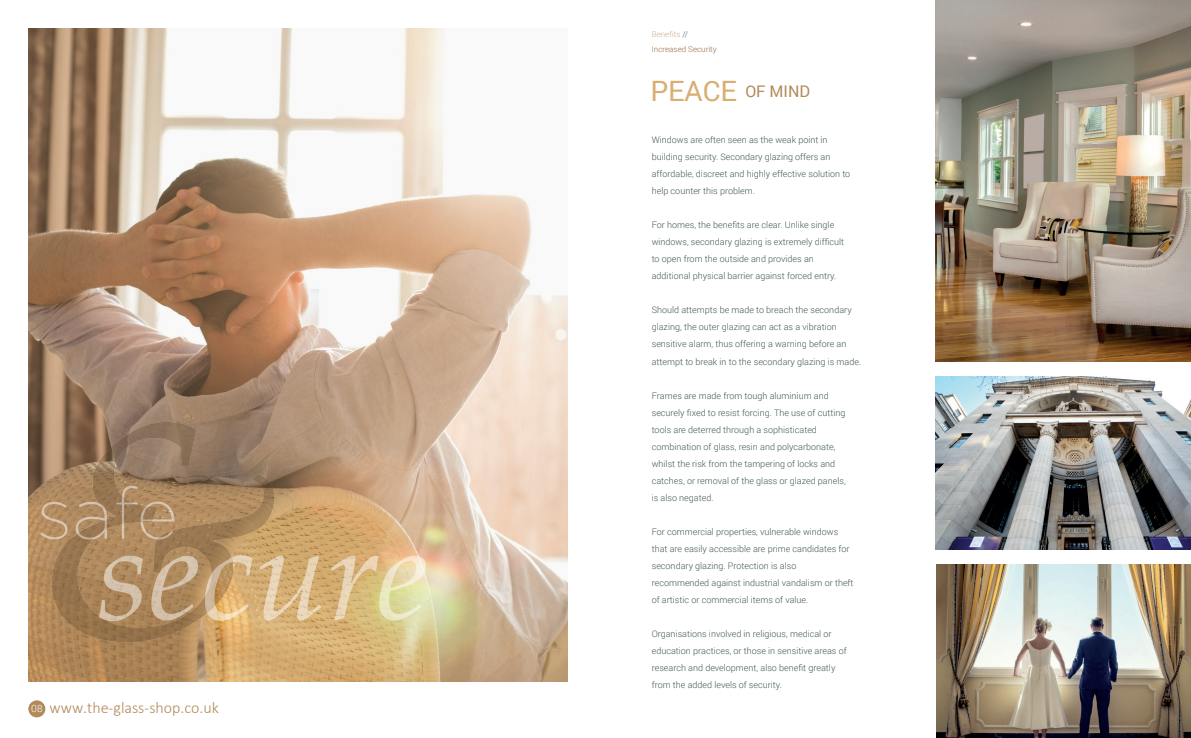
<style>
.page{position:relative;width:1191px;height:738px;background:#fff}
.page>*{position:absolute;margin:0;border:0;box-sizing:border-box;transform-origin:0 0}
.t1{font:300 16px "Calibri";color:#b28a5a}
.t2{font:16px "Roboto";color:#b28a5a}
.t3{font:300 9px/17px "Roboto";color:#435758}
.t4{font:300 8px/15px "Roboto";color:#996d48}
.s1{font-family:"Roboto";font-size:10px;color:#fff}
.s2{color:#ceae91}
.s3{color:#435758}
.s4{font-size:28px;color:#d8ae71}
</style>
<div class="page">
<div style="left:28px;top:699px;width:17px;height:17px;background:#b28a5a;border-radius:50%"></div>
<img style="left:28px;top:28px;width:539px;height:652px">
<img style="left:40px;top:422px;width:385px;height:219px">
<img style="left:936px;top:564px;width:255px;height:173px">
<img style="left:935px;top:0;width:256px;height:361px">
<img style="left:935px;top:376px;width:256px;height:173px">
<h1 class="t1" style="left:31px;top:697px;width:189px"><span class="s1">08</span> www.the-glass-shop.co.uk</h1>
<p class="t4" style="left:652px;top:26px;width:67px"><span class="s2">Benefits</span> <span class="s3">//<br></span>Increased Security</p>
<h1 class="t2" style="left:650px;top:80px;width:161px"><span class="s4">PEACE</span> OF MIND</h1>
<p class="t3" style="left:652px;top:131px;width:200px">Windows are often seen as the weak point in building security. Secondary glazing offers an affordable, discreet and highly effective solution to help counter this problem.</p>
<p class="t3" style="left:652px;top:216px;width:194px">For homes, the benefits are clear. Unlike single windows, secondary glazing is extremely difficult to open from the outside and provides an additional physical barrier against forced entry.</p>
<p class="t3" style="left:652px;top:301px;width:211px">Should attempts be made to breach the secondary glazing, the outer glazing can act as a vibration sensitive alarm, thus offering a warning before an attempt to break in to the secondary glazing is made.</p>
<p class="t3" style="left:652px;top:386px;width:195px">Frames are made from tough aluminium and securely fixed to resist forcing. The use of cutting tools are deterred through a sophisticated combination of glass, resin and polycarbonate, whilst the risk from the tampering of locks and catches, or removal of the glass or glazed panels, is also negated.</p>
<p class="t3" style="left:652px;top:522px;width:203px">For commercial properties, vulnerable windows that are easily accessible are prime candidates for secondary glazing. Protection is also recommended against industrial vandalism or theft of artistic or commercial items of value.</p>
<p class="t3" style="left:652px;top:624px;width:196px">Organisations involved in religious, medical or education practices, or those in sensitive areas of research and development, also benefit greatly from the added levels of security.</p>
</div>
